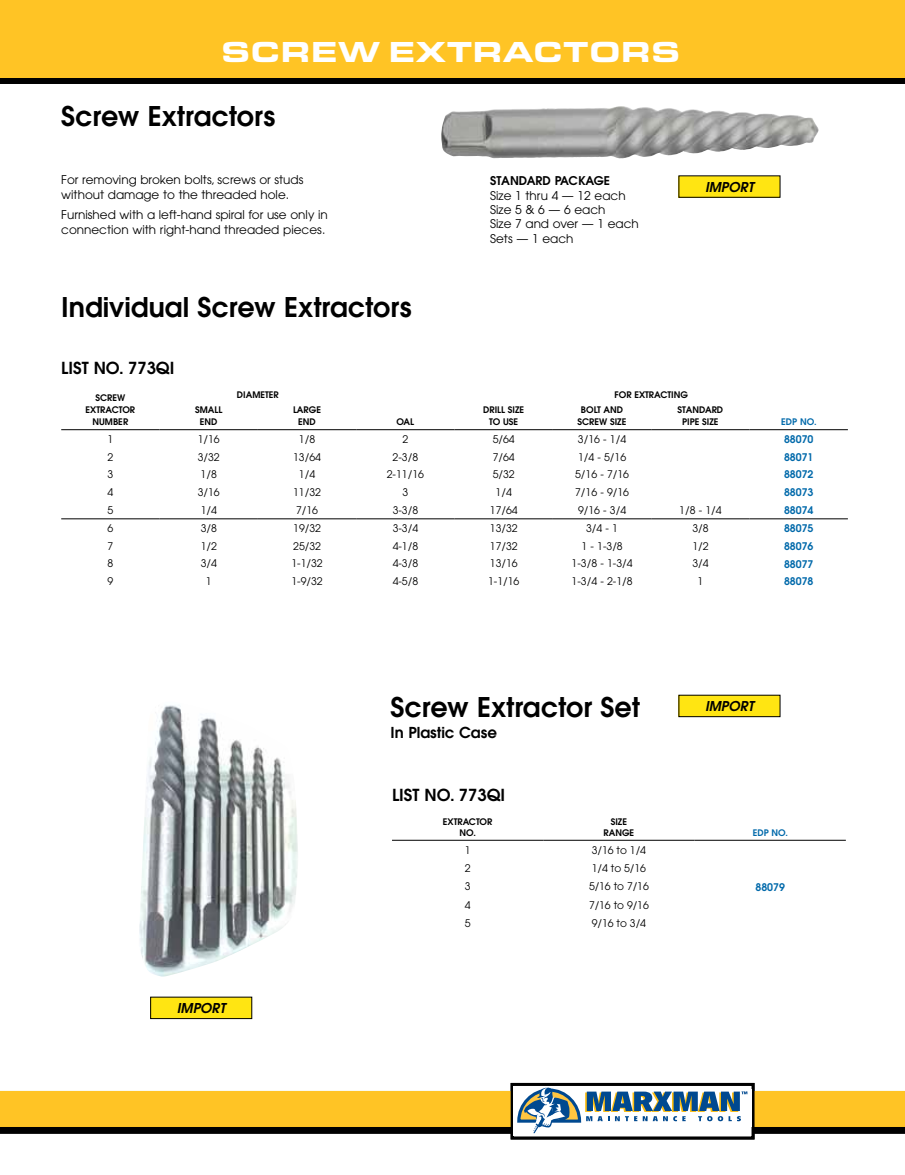
<style>
.page{position:relative;width:905px;height:1175px;background:#fff}
.page>*{position:absolute;margin:0;border:0;box-sizing:border-box;transform-origin:0 0}
.t1{font:30px "Eurostile T Blac Exte";color:#fff}
.t2{font:600 27px "Avant Garde";color:#000}
.t3{font:600 16.5px "Avant Garde";color:#000}
.t4{font:600 15px "Avant Garde";color:#000}
.t5{font:italic 600 13.5px "Avant Garde";color:#000}
.t6{font:12px/14.4px "Avant Garde";color:#000}
.t7{font:10.5px "Avant Garde";color:#000}
.t8{font:600 10.5px "Avant Garde";color:#0069aa}
.t9{font:600 9px/12px "Avant Garde";color:#000;text-align:center}
.t10{font:600 9px "Avant Garde";color:#0069aa}
.s1{font-weight:600}
</style>
<div class="page">
<div style="left:0;top:0;width:904px;height:84px;background:linear-gradient(to right,#000,#000)"></div>
<div style="left:0;top:0;width:904px;height:77px;background:#ffc425"></div>
<div style="left:0;top:1096px;width:904px;height:37px;background:#000"></div>
<div style="left:0;top:1091px;width:904px;height:36px;background:#ffc425"></div>
<div style="left:512px;top:1084px;width:241px;height:53px;background:#fff"></div>
<div style="left:510px;top:1082px;width:244px;height:57px;border:3px solid #000"></div>
<div style="left:574px;top:1089px;width:177px;height:37px;background:#fff"></div>
<svg style="left:517px;top:1087px;width:230px;height:46px"></svg>
<hr style="left:392px;top:840px;width:151px;height:1px;background:#000">
<hr style="left:543px;top:840px;width:151px;height:1px;background:#000">
<hr style="left:694px;top:840px;width:151px;height:1px;background:#000">
<img style="left:441px;top:108px;width:368px;height:51px">
<img style="left:139px;top:705px;width:159px;height:271px">
<div style="left:679px;top:176px;width:101px;height:21px;background:#ffe512"></div>
<div style="left:678px;top:175px;width:102px;height:23px;border:1px solid #000"></div>
<div style="left:151px;top:997px;width:101px;height:21px;background:#ffe512"></div>
<div style="left:150px;top:996px;width:102px;height:23px;border:1px solid #000"></div>
<div style="left:679px;top:695px;width:101px;height:21px;background:#ffe512"></div>
<div style="left:678px;top:695px;width:102px;height:22px;border:1px solid #000"></div>
<hr style="left:61px;top:429px;width:98px;height:1px;background:#000">
<hr style="left:159px;top:429px;width:99px;height:1px;background:#000">
<hr style="left:258px;top:429px;width:98px;height:1px;background:#000">
<hr style="left:356px;top:429px;width:98px;height:1px;background:#000">
<hr style="left:454px;top:429px;width:99px;height:1px;background:#000">
<hr style="left:553px;top:429px;width:98px;height:1px;background:#000">
<hr style="left:651px;top:429px;width:98px;height:1px;background:#000">
<hr style="left:61px;top:518px;width:98px;height:1px;background:#000">
<hr style="left:159px;top:518px;width:99px;height:1px;background:#000">
<hr style="left:258px;top:518px;width:98px;height:1px;background:#000">
<hr style="left:356px;top:518px;width:98px;height:1px;background:#000">
<hr style="left:454px;top:518px;width:99px;height:1px;background:#000">
<hr style="left:553px;top:518px;width:98px;height:1px;background:#000">
<hr style="left:651px;top:518px;width:98px;height:1px;background:#000">
<hr style="left:749px;top:429px;width:98px;height:1px;background:#000">
<hr style="left:749px;top:518px;width:98px;height:1px;background:#000">
<p class="t1" style="left:221px;top:35px;width:460px">SCREW EXTRACTORS</p>
<p class="t2" style="left:61px;top:98px;width:215px">Screw Extractors</p>
<p class="t6" style="left:61px;top:173px;width:244px">For removing broken bolts, screws or studs without damage to the threaded hole.</p>
<p class="t6" style="left:61px;top:207px;width:268px">Furnished with a left-hand spiral for use only in connection with right-hand threaded pieces.</p>
<p class="t2" style="left:61px;top:290px;width:352px">Individual Screw Extractors</p>
<p class="t3" style="left:61px;top:357px;width:115px">LIST NO. 773QI</p>
<p class="t6" style="left:490px;top:173px;width:150px"><span class="s1">STANDARD PACKAGE<br></span>Size 1 thru 4 — 12 each<br>Size 5 &amp; 6 — 6 each<br>Size 7 and over — 1 each<br>Sets — 1 each</p>
<p class="t5" style="left:705px;top:178px;width:50px">IMPORT</p>
<p class="t9" style="left:614px;top:389px;width:75px">FOR EXTRACTING</p>
<p class="t9" style="left:86px;top:392px;width:51px">SCREW<br>EXTRACTOR<br>NUMBER</p>
<p class="t9" style="left:237px;top:389px;width:43px">DIAMETER</p>
<p class="t9" style="left:195px;top:404px;width:29px">SMALL<br>END</p>
<p class="t9" style="left:293px;top:404px;width:30px">LARGE<br>END</p>
<p class="t9" style="left:577px;top:404px;width:50px">BOLT AND<br>SCREW SIZE</p>
<p class="t9" style="left:677px;top:404px;width:47px">STANDARD<br>PIPE SIZE</p>
<p class="t9" style="left:396px;top:416px;width:19px">OAL</p>
<p class="t9" style="left:483px;top:404px;width:43px">DRILL SIZE<br>TO USE</p>
<p class="t10" style="left:781px;top:416px;width:37px">EDP NO.</p>
<p class="t7" style="left:107px;top:433px;width:7px">1</p>
<p class="t7" style="left:198px;top:433px;width:24px">1/16</p>
<p class="t7" style="left:299px;top:433px;width:18px">1/8</p>
<p class="t7" style="left:402px;top:433px;width:7px">2</p>
<p class="t7" style="left:492px;top:433px;width:24px">5/64</p>
<p class="t7" style="left:578px;top:433px;width:50px">3/16 - 1/4</p>
<p class="t8" style="left:784px;top:432px;width:31px">88070</p>
<p class="t7" style="left:107px;top:450px;width:7px">2</p>
<p class="t7" style="left:198px;top:450px;width:24px">3/32</p>
<p class="t7" style="left:293px;top:450px;width:29px">13/64</p>
<p class="t7" style="left:392px;top:450px;width:27px">2-3/8</p>
<p class="t7" style="left:492px;top:450px;width:24px">7/64</p>
<p class="t7" style="left:578px;top:450px;width:50px">1/4 - 5/16</p>
<p class="t8" style="left:784px;top:450px;width:31px">88071</p>
<p class="t7" style="left:107px;top:468px;width:7px">3</p>
<p class="t7" style="left:201px;top:468px;width:18px">1/8</p>
<p class="t7" style="left:299px;top:468px;width:18px">1/4</p>
<p class="t7" style="left:387px;top:468px;width:39px">2-11/16</p>
<p class="t7" style="left:492px;top:468px;width:24px">5/32</p>
<p class="t7" style="left:575px;top:468px;width:55px">5/16 - 7/16</p>
<p class="t8" style="left:784px;top:468px;width:31px">88072</p>
<p class="t7" style="left:107px;top:486px;width:7px">4</p>
<p class="t7" style="left:198px;top:486px;width:24px">3/16</p>
<p class="t7" style="left:293px;top:486px;width:29px">11/32</p>
<p class="t7" style="left:402px;top:486px;width:7px">3</p>
<p class="t7" style="left:495px;top:486px;width:18px">1/4</p>
<p class="t7" style="left:575px;top:486px;width:55px">7/16 - 9/16</p>
<p class="t8" style="left:784px;top:485px;width:31px">88073</p>
<p class="t7" style="left:107px;top:504px;width:7px">5</p>
<p class="t7" style="left:201px;top:504px;width:18px">1/4</p>
<p class="t7" style="left:296px;top:504px;width:24px">7/16</p>
<p class="t7" style="left:392px;top:504px;width:27px">3-3/8</p>
<p class="t7" style="left:490px;top:504px;width:29px">17/64</p>
<p class="t7" style="left:578px;top:504px;width:50px">9/16 - 3/4</p>
<p class="t7" style="left:679px;top:504px;width:44px">1/8 - 1/4</p>
<p class="t8" style="left:784px;top:503px;width:31px">88074</p>
<p class="t7" style="left:107px;top:522px;width:7px">6</p>
<p class="t7" style="left:201px;top:522px;width:18px">3/8</p>
<p class="t7" style="left:293px;top:522px;width:29px">19/32</p>
<p class="t7" style="left:392px;top:522px;width:27px">3-3/4</p>
<p class="t7" style="left:490px;top:522px;width:29px">13/32</p>
<p class="t7" style="left:586px;top:522px;width:33px">3/4 - 1</p>
<p class="t7" style="left:692px;top:522px;width:18px">3/8</p>
<p class="t8" style="left:784px;top:521px;width:31px">88075</p>
<p class="t7" style="left:107px;top:539px;width:7px">7</p>
<p class="t7" style="left:201px;top:539px;width:18px">1/2</p>
<p class="t7" style="left:293px;top:539px;width:29px">25/32</p>
<p class="t7" style="left:392px;top:539px;width:27px">4-1/8</p>
<p class="t7" style="left:490px;top:539px;width:29px">17/32</p>
<p class="t7" style="left:581px;top:539px;width:43px">1 - 1-3/8</p>
<p class="t7" style="left:692px;top:539px;width:18px">1/2</p>
<p class="t8" style="left:784px;top:539px;width:31px">88076</p>
<p class="t7" style="left:107px;top:557px;width:7px">8</p>
<p class="t7" style="left:201px;top:557px;width:18px">3/4</p>
<p class="t7" style="left:291px;top:557px;width:33px">1-1/32</p>
<p class="t7" style="left:392px;top:557px;width:27px">4-3/8</p>
<p class="t7" style="left:490px;top:557px;width:29px">13/16</p>
<p class="t7" style="left:571px;top:557px;width:62px">1-3/8 - 1-3/4</p>
<p class="t7" style="left:692px;top:557px;width:18px">3/4</p>
<p class="t8" style="left:784px;top:557px;width:31px">88077</p>
<p class="t7" style="left:107px;top:575px;width:7px">9</p>
<p class="t7" style="left:206px;top:575px;width:7px">1</p>
<p class="t7" style="left:291px;top:575px;width:33px">1-9/32</p>
<p class="t7" style="left:392px;top:575px;width:27px">4-5/8</p>
<p class="t7" style="left:488px;top:575px;width:33px">1-1/16</p>
<p class="t7" style="left:571px;top:575px;width:62px">1-3/4 - 2-1/8</p>
<p class="t7" style="left:697px;top:575px;width:7px">1</p>
<p class="t8" style="left:784px;top:574px;width:31px">88078</p>
<p class="t2" style="left:390px;top:689px;width:251px">Screw Extractor Set</p>
<p class="t4" style="left:390px;top:722px;width:108px">In Plastic Case</p>
<p class="t3" style="left:392px;top:784px;width:115px">LIST NO. 773QI</p>
<p class="t5" style="left:705px;top:697px;width:50px">IMPORT</p>
<p class="t5" style="left:177px;top:999px;width:50px">IMPORT</p>
<p class="t9" style="left:443px;top:816px;width:51px;line-height:10.5px">EXTRACTOR<br>NO.</p>
<p class="t9" style="left:603px;top:816px;width:32px;line-height:10.5px">SIZE<br>RANGE</p>
<p class="t10" style="left:752px;top:826px;width:37px">EDP NO.</p>
<p class="t7" style="left:464px;top:843px;width:7px">1</p>
<p class="t7" style="left:592px;top:843px;width:56px">3/16 to 1/4</p>
<p class="t8" style="left:755px;top:879px;width:31px">88079</p>
<p class="t7" style="left:464px;top:862px;width:7px">2</p>
<p class="t7" style="left:592px;top:862px;width:56px">1/4 to 5/16</p>
<p class="t7" style="left:464px;top:880px;width:7px">3</p>
<p class="t7" style="left:589px;top:880px;width:61px">5/16 to 7/16</p>
<p class="t7" style="left:464px;top:898px;width:7px">4</p>
<p class="t7" style="left:589px;top:898px;width:61px">7/16 to 9/16</p>
<p class="t7" style="left:464px;top:917px;width:7px">5</p>
<p class="t7" style="left:592px;top:917px;width:56px">9/16 to 3/4</p>
</div>
